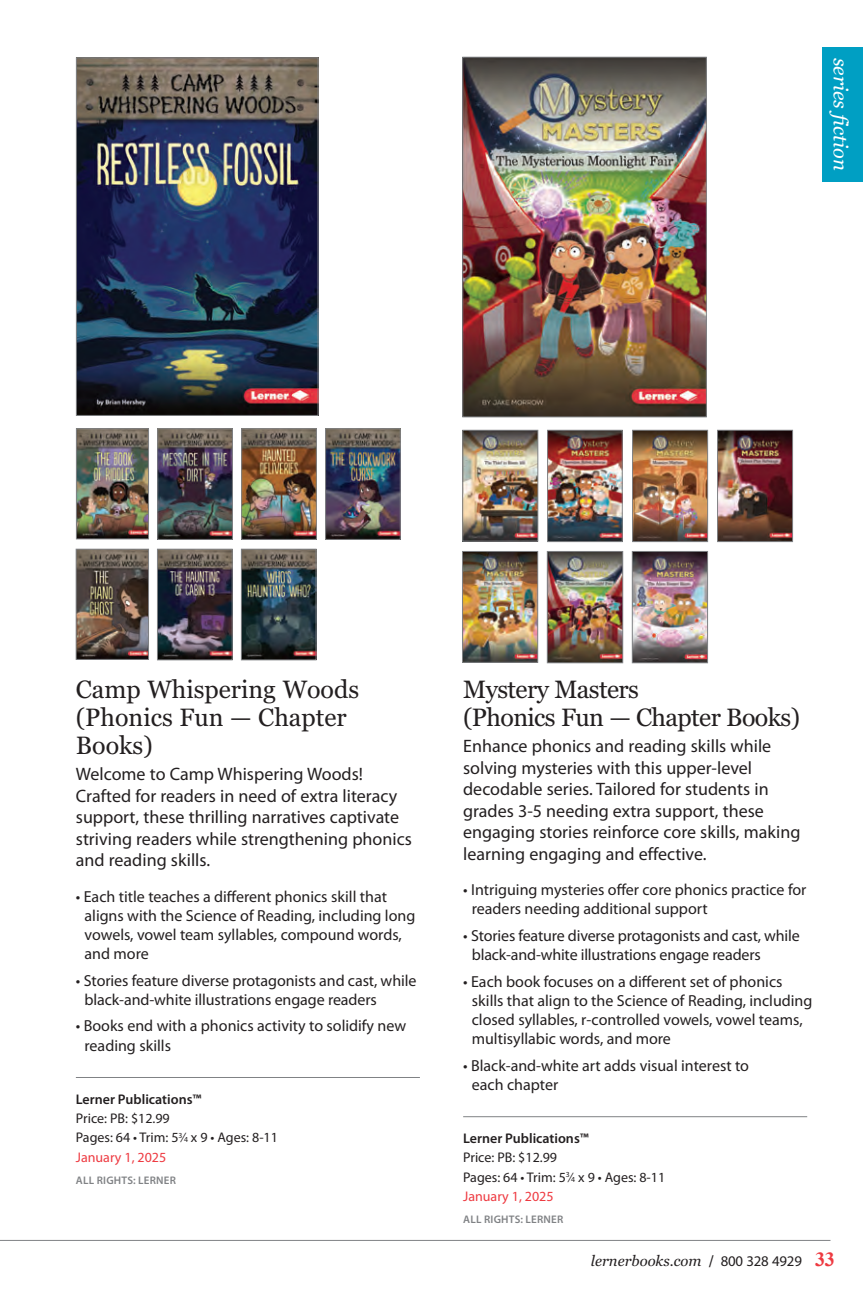
<style>
.page{position:relative;width:863px;height:1295px;background:#fff}
.page>*{position:absolute;margin:0;border:0;box-sizing:border-box;transform-origin:0 0}
.t1{font:25px/28px "Georgia";color:#231f20}
.t2{font:25px/28px "Georgia";letter-spacing:-.025em;color:#231f20}
.t3{font:italic 20px "Georgia";color:#fff}
.t4{font:18px/21.6px "Myriad Pro";color:#231f20}
.t5{font:16px/19.2px "Myriad Pro";color:#231f20}
.t6{font:italic 14.8px "Georgia";color:#231f20}
.t7{font:14px/19.4px "Myriad Pro";color:#231f20}
.t8{font:600 14px "Myriad Pro";color:#231f20}
.t9{font:600 11px "Myriad Pro";letter-spacing:.02em;color:#808285}
.s1{font-size:7.6px}
.s2{color:#ee3a41}
.s3{font-family:"Knockout 31 Junior Middlewt";font-style:normal}
.s4{font-family:"Myriad Pro";font-style:normal}
.s5{font-family:"Times New Roman";font-weight:700;font-style:normal;font-size:20px;color:#ee3a41}
</style>
<div class="page">
<hr style="left:0;top:1240px;width:830px;height:1px;background:#808285">
<div style="left:822px;top:47px;width:41px;height:135px;background:#009fc3"></div>
<hr style="left:463px;top:1116px;width:344px;height:1px;background:#808285">
<img style="left:78px;top:60px;width:238px;height:354px">
<div style="left:76px;top:58px;width:242px;height:358px;border:1px solid #808285"></div>
<hr style="left:76px;top:1077px;width:344px;height:1px;background:#808285">
<img style="left:78px;top:430px;width:69px;height:107px">
<div style="left:76px;top:428px;width:73px;height:111px;border:1px solid #808285"></div>
<img style="left:159px;top:430px;width:72px;height:107px">
<div style="left:157px;top:428px;width:76px;height:111px;border:1px solid #808285"></div>
<img style="left:243px;top:430px;width:71px;height:107px">
<div style="left:241px;top:428px;width:75px;height:111px;border:1px solid #808285"></div>
<img style="left:327px;top:430px;width:71px;height:107px">
<div style="left:325px;top:428px;width:75px;height:111px;border:1px solid #808285"></div>
<img style="left:78px;top:551px;width:69px;height:106px">
<div style="left:76px;top:549px;width:73px;height:110px;border:1px solid #808285"></div>
<img style="left:159px;top:551px;width:71px;height:107px">
<div style="left:157px;top:549px;width:75px;height:111px;border:1px solid #808285"></div>
<img style="left:243px;top:551px;width:71px;height:107px">
<div style="left:241px;top:549px;width:75px;height:111px;border:1px solid #808285"></div>
<img style="left:464px;top:59px;width:240px;height:356px">
<div style="left:462px;top:57px;width:244px;height:360px;border:1px solid #808285"></div>
<img style="left:464px;top:432px;width:72px;height:107px">
<div style="left:462px;top:430px;width:76px;height:111px;border:1px solid #808285"></div>
<img style="left:549px;top:432px;width:71px;height:108px">
<div style="left:547px;top:430px;width:75px;height:112px;border:1px solid #808285"></div>
<img style="left:634px;top:432px;width:72px;height:108px">
<div style="left:632px;top:430px;width:76px;height:112px;border:1px solid #808285"></div>
<img style="left:719px;top:432px;width:71px;height:108px">
<div style="left:717px;top:430px;width:75px;height:112px;border:1px solid #808285"></div>
<img style="left:464px;top:553px;width:72px;height:107px">
<div style="left:462px;top:551px;width:76px;height:111px;border:1px solid #808285"></div>
<img style="left:549px;top:553px;width:72px;height:108px">
<div style="left:547px;top:551px;width:76px;height:112px;border:1px solid #808285"></div>
<img style="left:634px;top:553px;width:71px;height:108px">
<div style="left:632px;top:551px;width:75px;height:112px;border:1px solid #808285"></div>
<p class="t3" style="left:853px;top:58px;width:115px;rotate:90deg">series fiction</p>
<h1 class="t1" style="left:76px;top:676px;width:285px">Camp Whispering Woods (Phonics Fun — Chapter<br>Books)</h1>
<p class="t4" style="left:76px;top:763px;width:337px">Welcome to Camp Whispering Woods!<br>Crafted for readers in need of extra literacy support, these thrilling narratives captivate striving readers while strengthening phonics and reading skills.</p>
<p class="t5" style="left:84px;top:886px;width:332px;text-indent:-9px">• Each title teaches a different phonics skill that aligns with the Science of Reading, including long vowels, vowel team syllables, compound words, and more</p>
<p class="t5" style="left:84px;top:970px;width:333px;text-indent:-9px">• Stories feature diverse protagonists and cast, while black-and-white illustrations engage readers</p>
<p class="t5" style="left:84px;top:1016px;width:323px;text-indent:-9px">• Books end with a phonics activity to solidify new reading skills</p>
<p class="t8" style="left:76px;top:1090px;width:127px">Lerner Publications™</p>
<p class="t7" style="left:76px;top:1108px;width:204px">Price: PB: $12.99<br>Pages: 64 • Trim: 5<sup>3</sup>⁄<span class="s1">4</span> x 9 • Ages: 8-11<br><span class="s2">January 1, 2025</span></p>
<p class="t9" style="left:76px;top:1173px;width:102px">ALL RIGHTS: LERNER</p>
<h1 class="t2" style="left:463px;top:676px;width:338px">Mystery Masters<br>(Phonics Fun — Chapter Books)</h1>
<p class="t4" style="left:463px;top:735px;width:339px">Enhance phonics and reading skills while solving mysteries with this upper-level decodable series. Tailored for students in grades 3-5 needing extra support, these engaging stories reinforce core skills, making learning engaging and effective.</p>
<p class="t5" style="left:472px;top:880px;width:336px;text-indent:-9px">• Intriguing mysteries offer core phonics practice for readers needing additional support</p>
<p class="t5" style="left:472px;top:925px;width:329px;text-indent:-9px">• Stories feature diverse protagonists and cast, while black-and-white illustrations engage readers</p>
<p class="t5" style="left:472px;top:971px;width:342px;text-indent:-9px">• Each book focuses on a different set of phonics skills that align to the Science of Reading, including closed syllables, r-controlled vowels, vowel teams, multisyllabic words, and more</p>
<p class="t5" style="left:472px;top:1055px;width:279px;text-indent:-9px">• Black-and-white art adds visual interest to each chapter</p>
<p class="t8" style="left:463px;top:1129px;width:127px">Lerner Publications™</p>
<p class="t7" style="left:463px;top:1147px;width:204px">Price: PB: $12.99<br>Pages: 64 • Trim: 5<sup>3</sup>⁄<span class="s1">4</span> x 9 • Ages: 8-11<br><span class="s2">January 1, 2025</span></p>
<p class="t9" style="left:463px;top:1212px;width:102px">ALL RIGHTS: LERNER</p>
<p class="t6" style="left:591px;top:1251px;width:245px">lernerbooks.com <span class="s3">/</span> <span class="s4">800 328 4929</span> <span class="s5">33</span></p>
</div>
